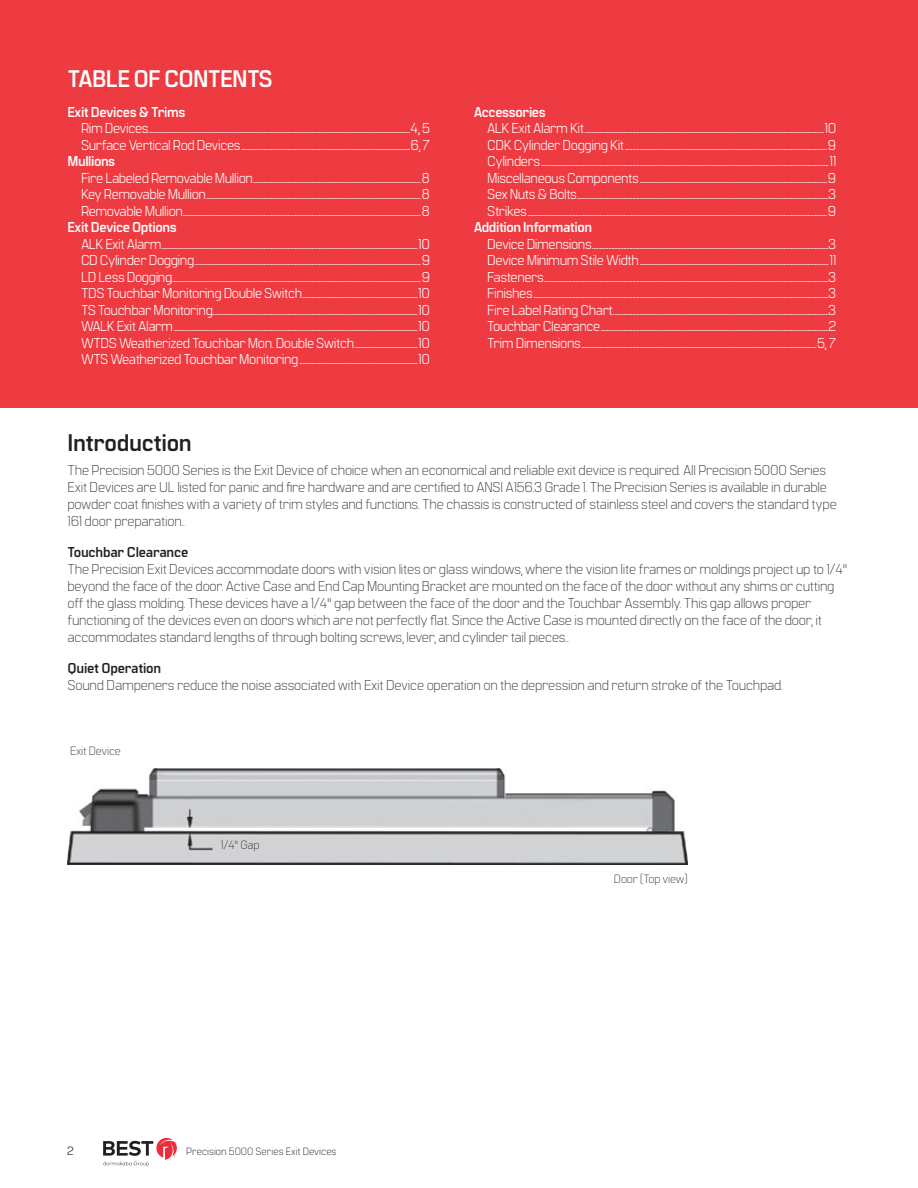
<style>
.page{position:relative;width:918px;height:1188px;background:#fff}
.page>*{position:absolute;margin:0;border:0;box-sizing:border-box;transform-origin:0 0}
.t1{font:700 24px "Manifold CF";letter-spacing:-.03em;color:#fff}
.t2{font:700 24px "Manifold CF";letter-spacing:-.015em;color:#231f20}
.t3{font:14.25px/16.5px "Manifold CF";letter-spacing:-.03em;color:#fff;text-align:justify}
.t4{font:300 14.25px/17.1px "Manifold CF";letter-spacing:-.015em;color:#3e3e3f}
.t5{font:700 14.25px "Manifold CF";letter-spacing:-.03em;color:#fff}
.t6{font:700 14.25px "Manifold CF";letter-spacing:-.015em;color:#231f20}
.t7{font:300 12px "Manifold CF";letter-spacing:-.015em;color:#3e3e3f}
.t8{font:12px "Manifold CF";color:#231f20}
.t9{font:300 10.5px "Manifold CF";color:#231f20}
</style>
<div class="page">
<svg style="left:103px;top:1138px;width:74px;height:28px"></svg>
<div style="left:0;top:0;width:918px;height:408px;background:#ee3a41"></div>
<img style="left:67px;top:768px;width:621px;height:97px">
<h1 class="t1" style="left:68px;top:64px;width:207px">TABLE OF CONTENTS</h1>
<p class="t5" style="left:68px;top:104px;width:119px">Exit Devices &amp; Trims</p>
<p class="t3" style="left:81px;top:120px;width:351px">Rim Devices ..............................................................................................................................................................................4, 5<br>Surface Vertical Rod Devices .................................................................................................................6, 7</p>
<p class="t5" style="left:68px;top:153px;width:49px">Mullions</p>
<p class="t3" style="left:81px;top:170px;width:351px">Fire Labeled Removable Mullion ................................................................................................................8<br>Key Removable Mullion ..............................................................................................................................................8<br>Removable Mullion ..............................................................................................................................................................8</p>
<p class="t5" style="left:68px;top:219px;width:111px">Exit Device Options</p>
<p class="t3" style="left:81px;top:236px;width:351px">ALK Exit Alarm ..........................................................................................................................................................................10<br>CD Cylinder Dogging ......................................................................................................................................................9<br>LD Less Dogging .....................................................................................................................................................................9<br>TDS Touchbar Monitoring Double Switch .............................................................................10<br>TS Touchbar Monitoring ........................................................................................................................................10<br>WALK Exit Alarm ..................................................................................................................................................................10<br>WTDS Weatherized Touchbar Mon. Double Switch ..........................................10<br>WTS Weatherized Touchbar Monitoring ...............................................................................10</p>
<p class="t5" style="left:474px;top:104px;width:74px">Accessories</p>
<p class="t3" style="left:487px;top:120px;width:351px">ALK Exit Alarm Kit ...............................................................................................................................................................10<br>CDK Cylinder Dogging Kit ......................................................................................................................................9<br>Cylinders ...............................................................................................................................................................................................11<br>Miscellaneous Components .............................................................................................................................9<br>Sex Nuts &amp; Bolts .......................................................................................................................................................................3<br>Strikes ........................................................................................................................................................................................................9</p>
<p class="t5" style="left:474px;top:219px;width:120px">Addition Information</p>
<p class="t3" style="left:487px;top:236px;width:351px">Device Dimensions .............................................................................................................................................................3<br>Device Minimum Stile Width ..............................................................................................................................11<br>Fasteners .............................................................................................................................................................................................3<br>Finishes ....................................................................................................................................................................................................3<br>Fire Label Rating Chart ...............................................................................................................................................3<br>Touchbar Clearance .......................................................................................................................................................2<br>Trim Dimensions ............................................................................................................................................................5, 7</p>
<h1 class="t2" style="left:68px;top:429px;width:126px">Introduction</h1>
<p class="t4" style="left:68px;top:462px;width:771px">The Precision 5000 Series is the Exit Device of choice when an economical and reliable exit device is required. All Precision 5000 Series Exit Devices are UL listed for panic and fire hardware and are certified to ANSI A156.3 Grade 1. The Precision Series is available in durable powder coat finishes with a variety of trim styles and functions. The chassis is constructed of stainless steel and covers the standard type 161 door preparation..</p>
<p class="t6" style="left:68px;top:544px;width:122px">Touchbar Clearance</p>
<p class="t4" style="left:68px;top:561px;width:781px">The Precision Exit Devices accommodate doors with vision lites or glass windows, where the vision lite frames or moldings project up to 1/4" beyond the face of the door. Active Case and End Cap Mounting Bracket are mounted on the face of the door without any shims or cutting off the glass molding. These devices have a 1/4" gap between the face of the door and the Touchbar Assembly. This gap allows proper functioning of the devices even on doors which are not perfectly flat. Since the Active Case is mounted directly on the face of the door, it accommodates standard lengths of through bolting screws, lever, and cylinder tail pieces..</p>
<p class="t6" style="left:68px;top:660px;width:95px">Quiet Operation</p>
<p class="t4" style="left:68px;top:677px;width:717px">Sound Dampeners reduce the noise associated with Exit Device operation on the depression and return stroke of the Touchpad.</p>
<p class="t7" style="left:70px;top:744px;width:52px">Exit Device</p>
<p class="t7" style="left:221px;top:837px;width:40px">1/4" Gap</p>
<p class="t8" style="left:67px;top:1144px;width:8px">2</p>
<p class="t9" style="left:186px;top:1145px;width:152px">Precision 5000 Series Exit Devices</p>
<p class="t7" style="left:614px;top:872px;width:75px">Door (Top view)</p>
</div>
